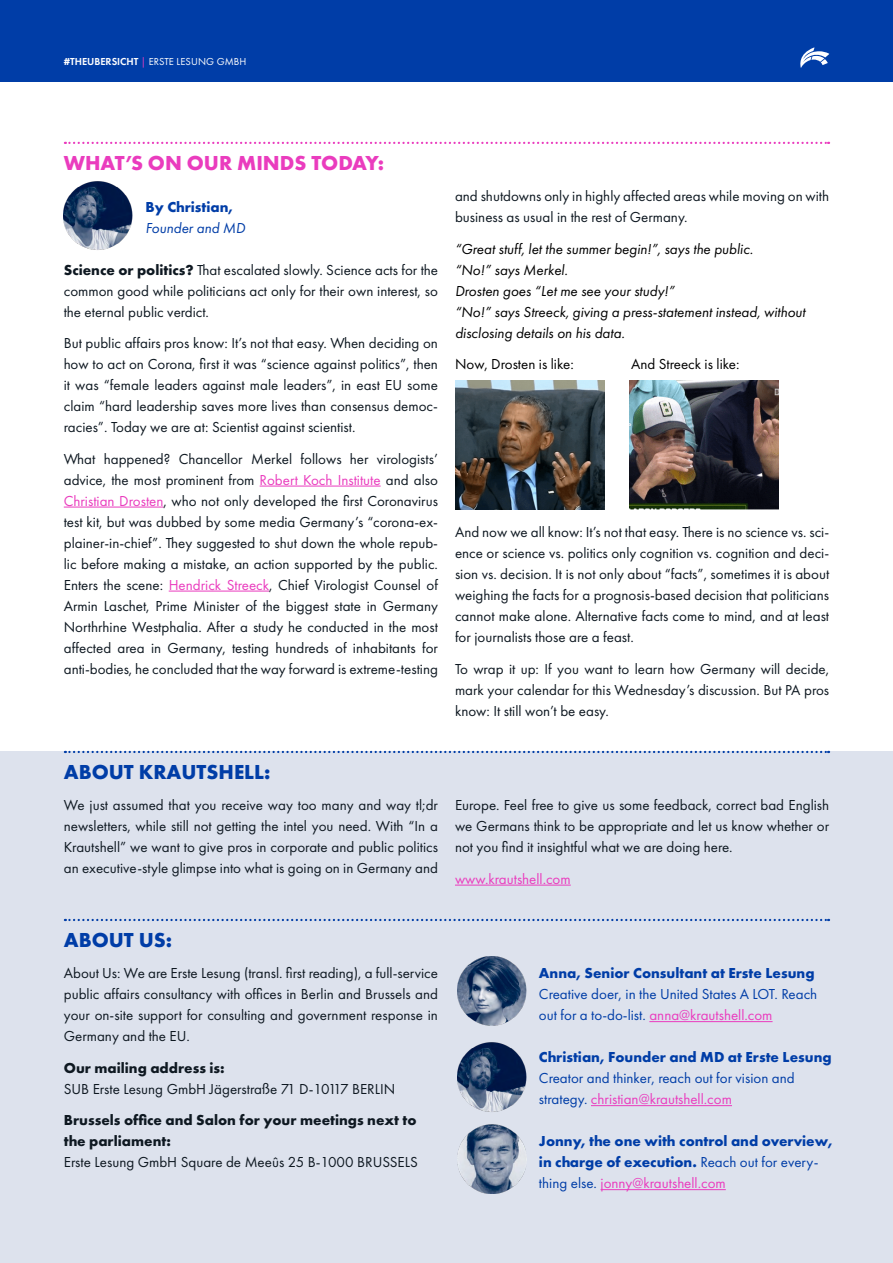
<style>
.page{position:relative;width:893px;height:1263px;background:#fff}
.page>*{position:absolute;margin:0;border:0;box-sizing:border-box;transform-origin:0 0}
.t1{font:700 21px "Futura PT";color:#003da7}
.t2{font:700 21px "Futura PT";color:#ea3cbe}
.t3{font:15px/21px "Futura PT";color:#0e1821;text-align:justify}
.t4{font:700 15px/21px "Futura PT";color:#003da7}
.t5{font:italic 15px/21px "Futura PT";color:#000}
.t6{font:15px/21px "Futura PT";color:#003da7}
.t7{font:700 15px/21px "Futura PT";color:#0e1821}
.t8{font:15px "Futura PT";color:#000}
.t9{font:15px "Futura PT";color:#ea3cbe}
.t10{font:italic 15px "Futura PT";color:#003da7}
.t11{font:10.5px "Futura PT";letter-spacing:.01em;color:#fff}
.s1{font-weight:600}
.s2{color:#ea3cbe}
.s3{font-weight:700}
.s4{font-weight:400}
.s5{font-weight:400;color:#ea3cbe}
</style>
<div class="page">
<div style="left:0;top:0;width:893px;height:81px;background:#003da7"></div>
<div style="left:0;top:752px;width:893px;height:511px;background:#dde2ed"></div>
<svg style="left:65px;top:142px;width:764px;height:2px"></svg>
<hr style="left:260px;top:486px;width:121px;height:1px;background:#ea3cbe">
<hr style="left:64px;top:507px;width:99px;height:1px;background:#ea3cbe">
<hr style="left:169px;top:591px;width:100px;height:1px;background:#ea3cbe">
<img style="left:455px;top:381px;width:149px;height:128px">
<img style="left:629px;top:381px;width:149px;height:129px">
<svg style="left:65px;top:751px;width:764px;height:2px"></svg>
<hr style="left:455px;top:885px;width:116px;height:1px;background:#ea3cbe">
<svg style="left:65px;top:919px;width:764px;height:2px"></svg>
<img style="left:64px;top:181px;width:69px;height:69px">
<img style="left:457px;top:957px;width:69px;height:69px">
<hr style="left:649px;top:1021px;width:124px;height:1px;background:#ea3cbe">
<img style="left:457px;top:1042px;width:69px;height:70px">
<hr style="left:591px;top:1105px;width:141px;height:1px;background:#ea3cbe">
<img style="left:457px;top:1125px;width:69px;height:69px">
<hr style="left:600px;top:1189px;width:126px;height:1px;background:#ea3cbe">
<svg style="left:800px;top:47px;width:29px;height:21px"></svg>
<p class="t11" style="left:64px;top:55px;width:184px"><span class="s1">#THEUBERSICHT</span> <span class="s2">|</span> ERSTE LESUNG GMBH</p>
<h1 class="t2" style="left:64px;top:149px;width:322px">WHAT’S ON OUR MINDS TODAY:</h1>
<p class="t4" style="left:146px;top:196px;width:89px">By Christian,</p>
<p class="t10" style="left:146px;top:219px;width:101px">Founder and MD</p>
<p class="t3" style="left:64px;top:259px;width:376px"><span class="s3">Science or politics?</span> That escalated slowly. Science acts for the common good while politicians act only for their own interest, so the eternal public verdict.</p>
<p class="t3" style="left:64px;top:332px;width:376px">But public affairs pros know: It’s not that easy. When deciding on how to act on Corona, first it was “science against politics”, then it was “female leaders against male leaders”, in east EU some claim “hard leadership saves more lives than consensus democ&shy;racies”. Today we are at: Scientist against scientist.</p>
<p class="t3" style="left:64px;top:448px;width:376px">What happened? Chancellor Merkel follows her virologists’ advice, the most prominent from <span class="s2">Robert Koch Institute</span> and also <span class="s2">Christian Drosten</span>, who not only developed the first Coronavirus test kit, but was dubbed by some media Germany’s “corona-ex&shy;plainer-in-chief”. They suggested to shut down the whole repub&shy;lic before making a mistake, an action supported by the public.<br>Enters the scene: <span class="s2">Hendrick Streeck</span>, Chief Virologist Counsel of Armin Laschet, Prime Minister of the biggest state in Germany Northrhine Westphalia. After a study he conducted in the most affected area in Germany, testing hundreds of inhabitants for anti-bodies, he concluded that the way forward is extreme-testing</p>
<p class="t3" style="left:455px;top:185px;width:376px">and shutdowns only in highly affected areas while moving on with business as usual in the rest of Germany.</p>
<p class="t5" style="left:455px;top:238px;width:352px">“Great stuff, let the summer begin!”, says the public.<br>“No!” says Merkel.<br>Drosten goes “Let me see your study!”<br>“No!” says Streeck, giving a press-statement instead, without disclosing details on his data.</p>
<p class="t8" style="left:455px;top:355px;width:120px">Now, Drosten is like:</p>
<p class="t8" style="left:631px;top:355px;width:110px">And Streeck is like:</p>
<p class="t3" style="left:455px;top:521px;width:376px">And now we all know: It’s not that easy. There is no science vs. sci&shy;ence or science vs. politics only cognition vs. cognition and deci&shy;sion vs. decision. It is not only about “facts”, sometimes it is about weighing the facts for a prognosis-based decision that politicians cannot make alone. Alternative facts come to mind, and at least for journalists those are a feast.</p>
<p class="t3" style="left:455px;top:658px;width:376px">To wrap it up: If you want to learn how Germany will decide, mark your calendar for this Wednesday’s discussion. But PA pros know: It still won’t be easy.</p>
<h1 class="t1" style="left:64px;top:758px;width:208px">ABOUT KRAUTSHELL:</h1>
<p class="t3" style="left:64px;top:794px;width:376px">We just assumed that you receive way too many and way tl;dr newsletters, while still not getting the intel you need. With “In a Krautshell” we want to give pros in corporate and public politics an executive-style glimpse into what is going on in Germany and</p>
<p class="t3" style="left:455px;top:794px;width:376px">Europe. Feel free to give us some feedback, correct bad English we Germans think to be appropriate and let us know whether or not you find it insightful what we are doing here.</p>
<p class="t9" style="left:455px;top:870px;width:117px">www.krautshell.com</p>
<h1 class="t1" style="left:64px;top:926px;width:110px">ABOUT US:</h1>
<p class="t3" style="left:64px;top:962px;width:376px">About Us: We are Erste Lesung (transl. first reading), a full-service public affairs consultancy with offices in Berlin and Brussels and your on-site support for consulting and government response in Germany and the EU.</p>
<p class="t7" style="left:64px;top:1057px;width:163px">Our mailing address is:</p>
<p class="t3" style="left:64px;top:1078px;width:333px">SUB Erste Lesung GmbH Jägerstraße 71 D-10117 BERLIN</p>
<p class="t7" style="left:64px;top:1109px;width:354px">Brussels office and Salon for your meetings next to the parliament:</p>
<p class="t3" style="left:64px;top:1151px;width:356px">Erste Lesung GmbH Square de Meeûs 25 B-1000 BRUSSELS</p>
<p class="t4" style="left:539px;top:962px;width:277px">Anna, Senior Consultant at Erste Lesung</p>
<p class="t6" style="left:539px;top:983px;width:280px">Creative doer, in the United States A LOT. Reach out for a to-do-list. <span class="s2">anna@krautshell.com</span></p>
<p class="t4" style="left:539px;top:1046px;width:294px">Christian, Founder and MD at Erste Lesung</p>
<p class="t6" style="left:539px;top:1067px;width:257px">Creator and thinker, reach out for vision and strategy. <span class="s2">christian@krautshell.com</span></p>
<p class="t4" style="left:539px;top:1130px;width:295px">Jonny, the one with control and overview, in charge of execution. <span class="s4">Reach out for every&shy;thing else.</span> <span class="s5">jonny@krautshell.com</span></p>
</div>
